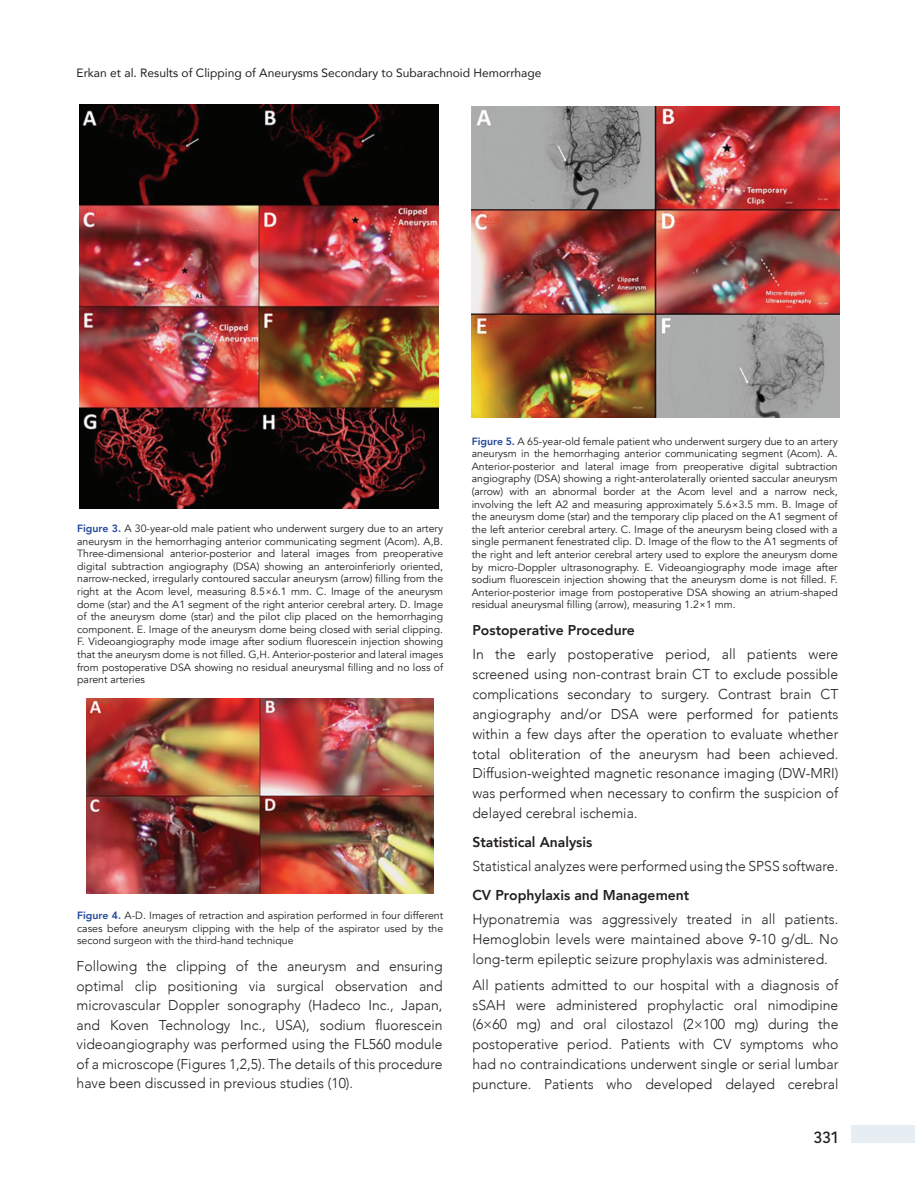
<style>
.page{position:relative;width:915px;height:1191px;background:#fff}
.page>*{position:absolute;margin:0;border:0;box-sizing:border-box;transform-origin:0 0}
.t1{font:500 16.5px "Kohinoor Devanagari";color:#231f20}
.t2{font:300 14.25px/19.8px "Avenir";color:#231f20;text-align:justify}
.t3{font:800 14.25px "Avenir";color:#231f20}
.t4{font:12px "Avenir";color:#231f20}
.t5{font:10.5px/12.6px "Avenir";color:#231f20;text-align:justify}
.s1{font-weight:800;color:#22489b}
</style>
<div class="page">
<div style="left:850px;top:1125px;width:64px;height:17px;background:#e6edf3"></div>
<img style="left:79px;top:104px;width:359px;height:405px">
<img style="left:86px;top:698px;width:347px;height:195px">
<img style="left:471px;top:106px;width:367px;height:311px">
<p class="t4" style="left:77px;top:64px;width:466px">Erkan et al. Results of Clipping of Aneurysms Secondary to Subarachnoid Hemorrhage</p>
<p class="t5" style="left:77px;top:522px;width:367px"><span class="s1">Figure 3.</span> A 30-year-old male patient who underwent surgery due to an artery aneurysm in the hemorrhaging anterior communicating segment (Acom). A,B.<br>Three-dimensional anterior-posterior and lateral images from preoperative digital subtraction angiography (DSA) showing an anteroinferiorly oriented, narrow-necked, irregularly contoured saccular aneurysm (arrow) filling from the right at the Acom level, measuring 8.5×6.1 mm. C. Image of the aneurysm dome (star) and the A1 segment of the right anterior cerebral artery. D. Image of the aneurysm dome (star) and the pilot clip placed on the hemorrhaging component. E. Image of the aneurysm dome being closed with serial clipping.<br>F. Videoangiography mode image after sodium fluorescein injection showing that the aneurysm dome is not filled. G,H. Anterior-posterior and lateral images from postoperative DSA showing no residual aneurysmal filling and no loss of parent arteries</p>
<p class="t5" style="left:77px;top:909px;width:367px"><span class="s1">Figure 4.</span> A-D. Images of retraction and aspiration performed in four different cases before aneurysm clipping with the help of the aspirator used by the second surgeon with the third-hand technique</p>
<p class="t2" style="left:77px;top:956px;width:367px">Following the clipping of the aneurysm and ensuring optimal clip positioning via surgical observation and microvascular Doppler sonography (Hadeco Inc., Japan, and Koven Technology Inc., USA), sodium fluorescein videoangiography was performed using the FL560 module of a microscope (Figures 1,2,5). The details of this procedure have been discussed in previous studies (10).</p>
<p class="t5" style="left:471px;top:435px;width:367px"><span class="s1">Figure 5.</span> A 65-year-old female patient who underwent surgery due to an artery aneurysm in the hemorrhaging anterior communicating segment (Acom). A.<br>Anterior-posterior and lateral image from preoperative digital subtraction angiography (DSA) showing a right-anterolaterally oriented saccular aneurysm (arrow) with an abnormal border at the Acom level and a narrow neck, involving the left A2 and measuring approximately 5.6×3.5 mm. B. Image of the aneurysm dome (star) and the temporary clip placed on the A1 segment of the left anterior cerebral artery. C. Image of the aneurysm being closed with a single permanent fenestrated clip. D. Image of the flow to the A1 segments of the right and left anterior cerebral artery used to explore the aneurysm dome by micro-Doppler ultrasonography. E. Videoangiography mode image after sodium fluorescein injection showing that the aneurysm dome is not filled. F.<br>Anterior-posterior image from postoperative DSA showing an atrium-shaped residual aneurysmal filling (arrow), measuring 1.2×1 mm.</p>
<h2 class="t3" style="left:472px;top:619px;width:164px">Postoperative Procedure</h2>
<p class="t2" style="left:472px;top:644px;width:367px">In the early postoperative period, all patients were screened using non-contrast brain CT to exclude possible complications secondary to surgery. Contrast brain CT angiography and/or DSA were performed for patients within a few days after the operation to evaluate whether total obliteration of the aneurysm had been achieved.<br>Diffusion-weighted magnetic resonance imaging (DW-MRI) was performed when necessary to confirm the suspicion of delayed cerebral ischemia.</p>
<h2 class="t3" style="left:472px;top:831px;width:121px">Statistical Analysis</h2>
<h2 class="t2" style="left:472px;top:856px;width:367px">Statistical analyzes were performed using the SPSS software.</h2>
<h2 class="t3" style="left:472px;top:884px;width:218px">CV Prophylaxis and Management</h2>
<h2 class="t2" style="left:472px;top:909px;width:367px">Hyponatremia was aggressively treated in all patients.<br>Hemoglobin levels were maintained above 9-10 g/dL. No long-term epileptic seizure prophylaxis was administered.</h2>
<p class="t2" style="left:472px;top:975px;width:367px">All patients admitted to our hospital with a diagnosis of sSAH were administered prophylactic oral nimodipine (6×60 mg) and oral cilostazol (2×100 mg) during the postoperative period. Patients with CV symptoms who had no contraindications underwent single or serial lumbar puncture. Patients who developed delayed cerebral</p>
<h1 class="t1" style="left:813px;top:1127px;width:26px">331</h1>
</div>
